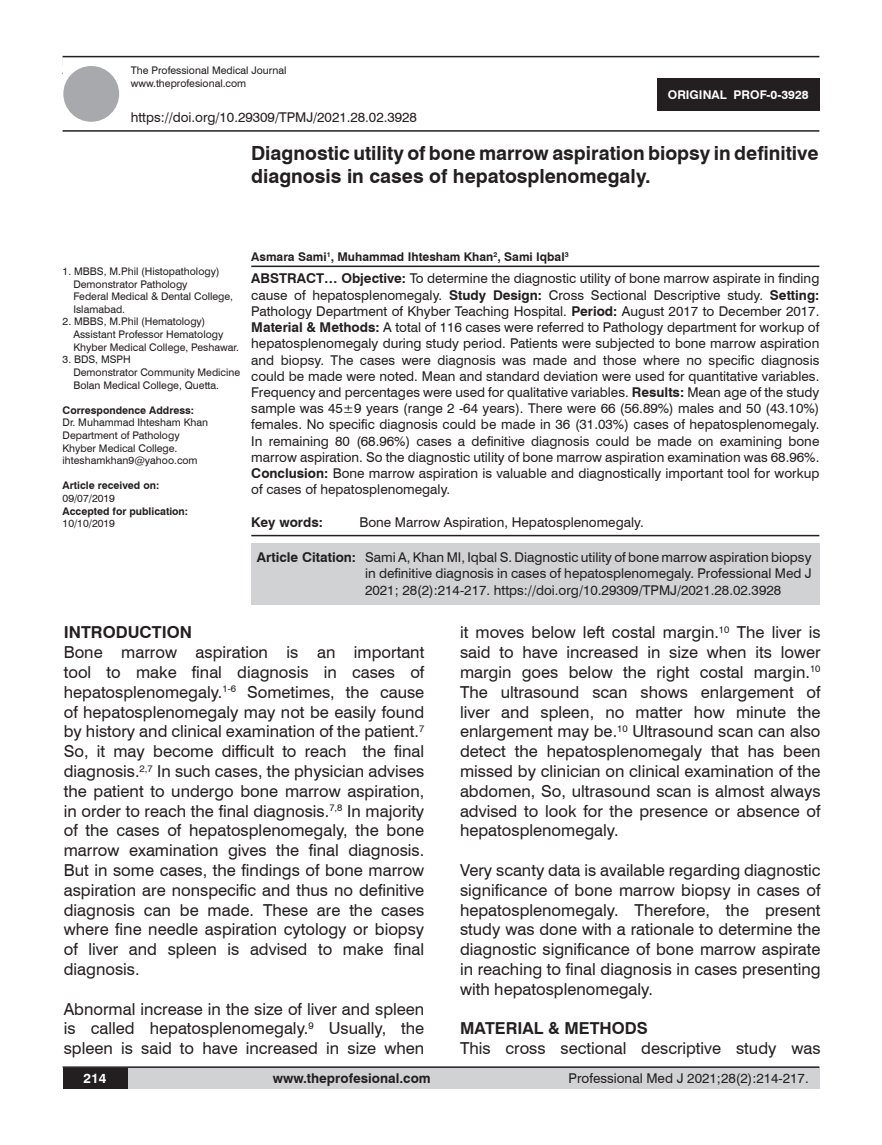
<style>
.page{position:relative;width:882px;height:1145px;background:#fff}
.page>*{position:absolute;margin:0;border:0;box-sizing:border-box;transform-origin:0 0}
.t1{font:700 19.5px/23.4px "Swiss 721 BT";color:#231f20}
.Default{font:16.5px/19.8px "Swiss 721 BT";color:#231f20;text-align:justify}
.t2{font:700 16.5px "Swiss 721 BT";color:#231f20}
.Default-2{font:13.5px/16.2px "Swiss 721 BT";color:#231f20;text-align:justify}
.t3{font:700 13.5px "Swiss 721 BT";color:#231f20}
.t4{font:700 13.5px "Swiss 721 BT";color:#fff}
.t5{font:700 12px "Swiss 721 BT";color:#231f20}
.t6{font:700 12px "Swiss 721 BT";color:#fff}
.No_Spacing{font:10.5px/12.6px "Swiss 721 BT";color:#231f20}
.No_Spacing-2{font:700 10.5px "Swiss 721 BT";color:#231f20}
.s1{font-weight:700}
</style>
<div class="page">
<div style="left:63px;top:1067px;width:756px;height:21px;background:#d1d2d4"></div>
<hr style="left:63px;top:1066px;width:756px;height:2px;background:#231f20">
<div style="left:63px;top:1068px;width:64px;height:20px;background:#231f20"></div>
<hr style="left:63px;top:56px;width:756px;height:1px;background:#231f20">
<hr style="left:63px;top:130px;width:756px;height:2px;background:#231f20">
<div style="left:63px;top:66px;width:56px;height:56px;background:#a8a9ad;border-radius:50%"></div>
<div style="left:657px;top:78px;width:162px;height:33px;background:#231f20"></div>
<hr style="left:251px;top:265px;width:568px;height:2px;background:#231f20">
<hr style="left:251px;top:535px;width:568px;height:1px;background:#231f20">
<div style="left:251px;top:543px;width:568px;height:62px;background:#d1d2d4"></div>
<p class="No_Spacing" style="left:131px;top:64px;width:157px">The Professional Medical Journal</p>
<p class="No_Spacing" style="left:131px;top:76px;width:117px">www.theprofesional.com</p>
<p class="Default-2" style="left:131px;top:108px;width:287px">https://doi.org/10.29309/TPMJ/2021.28.02.3928</p>
<p class="t6" style="left:667px;top:87px;width:142px">ORIGINAL PROF-0-3928</p>
<p class="t1" style="left:251px;top:141px;width:569px">Diagnostic utility of bone marrow aspiration biopsy in definitive diagnosis in cases of hepatosplenomegaly.</p>
<p class="No_Spacing" style="left:63px;top:265px;width:158px">1. MBBS, M.Phil (Histopathology)</p>
<p class="No_Spacing" style="left:73px;top:277px;width:116px">Demonstrator Pathology</p>
<p class="No_Spacing" style="left:73px;top:290px;width:161px">Federal Medical &amp; Dental College,<br>Islamabad.</p>
<p class="No_Spacing" style="left:63px;top:315px;width:144px">2. MBBS, M.Phil (Hematology)</p>
<p class="No_Spacing" style="left:73px;top:328px;width:151px">Assistant Professor Hematology</p>
<p class="No_Spacing" style="left:73px;top:340px;width:167px">Khyber Medical College, Peshawar.</p>
<p class="No_Spacing" style="left:63px;top:353px;width:70px">3. BDS, MSPH</p>
<p class="No_Spacing" style="left:73px;top:365px;width:168px">Demonstrator Community Medicine</p>
<p class="No_Spacing" style="left:73px;top:378px;width:147px">Bolan Medical College, Quetta.</p>
<p class="No_Spacing-2" style="left:63px;top:403px;width:133px">Correspondence Address:</p>
<p class="No_Spacing" style="left:63px;top:416px;width:147px">Dr. Muhammad Ihtesham Khan</p>
<p class="No_Spacing" style="left:63px;top:428px;width:118px">Department of Pathology</p>
<p class="No_Spacing" style="left:63px;top:441px;width:116px">Khyber Medical College.</p>
<p class="No_Spacing" style="left:63px;top:454px;width:136px">ihteshamkhan9@yahoo.com</p>
<p class="No_Spacing-2" style="left:63px;top:478px;width:98px">Article received on:</p>
<p class="No_Spacing" style="left:63px;top:491px;width:54px">09/07/2019</p>
<p class="No_Spacing-2" style="left:63px;top:503px;width:127px">Accepted for publication:</p>
<p class="No_Spacing" style="left:63px;top:517px;width:54px">10/10/2019</p>
<p class="t5" style="left:251px;top:248px;width:319px">Asmara Sami<sup>1</sup>, Muhammad Ihtesham Khan<sup>2</sup>, Sami Iqbal<sup>3</sup></p>
<p class="Default-2" style="left:251px;top:270px;width:569px"><span class="s1">ABSTRACT… Objective:</span> To determine the diagnostic utility of bone marrow aspirate in finding cause of hepatosplenomegaly. <span class="s1">Study Design:</span> Cross Sectional Descriptive study. <span class="s1">Setting:<br></span>Pathology Department of Khyber Teaching Hospital. <span class="s1">Period:</span> August 2017 to December 2017.<br><span class="s1">Material &amp; Methods:</span> A total of 116 cases were referred to Pathology department for workup of hepatosplenomegaly during study period. Patients were subjected to bone marrow aspiration and biopsy. The cases were diagnosis was made and those where no specific diagnosis could be made were noted. Mean and standard deviation were used for quantitative variables.<br>Frequency and percentages were used for qualitative variables. <span class="s1">Results:</span> Mean age of the study sample was 45±9 years (range 2 -64 years). There were 66 (56.89%) males and 50 (43.10%) females. No specific diagnosis could be made in 36 (31.03%) cases of hepatosplenomegaly.<br>In remaining 80 (68.96%) cases a definitive diagnosis could be made on examining bone marrow aspiration. So the diagnostic utility of bone marrow aspiration examination was 68.96%.<br><span class="s1">Conclusion:</span> Bone marrow aspiration is valuable and diagnostically important tool for workup of cases of hepatosplenomegaly.</p>
<p class="t3" style="left:251px;top:512px;width:73px">Key words:</p>
<p class="Default-2" style="left:359px;top:513px;width:286px">Bone Marrow Aspiration, Hepatosplenomegaly.</p>
<p class="Default-2" style="left:365px;top:549px;width:447px;text-indent:-108px"><span class="s1">Article Citation:</span> Sami A, Khan MI, Iqbal S. Diagnostic utility of bone marrow aspiration biopsy in definitive diagnosis in cases of hepatosplenomegaly. Professional Med J 2021; 28(2):214-217. https://doi.org/10.29309/TPMJ/2021.28.02.3928</p>
<p class="t2" style="left:64px;top:621px;width:130px">INTRODUCTION</p>
<p class="Default" style="left:64px;top:642px;width:362px">Bone marrow aspiration is an important tool to make final diagnosis in cases of hepatosplenomegaly.<sup>1-6</sup> Sometimes, the cause of hepatosplenomegaly may not be easily found by history and clinical examination of the patient.<sup>7<br></sup>So, it may become difficult to reach the final diagnosis.<sup>2,7</sup> In such cases, the physician advises the patient to undergo bone marrow aspiration, in order to reach the final diagnosis.<sup>7,8</sup> In majority of the cases of hepatosplenomegaly, the bone marrow examination gives the final diagnosis.<br>But in some cases, the findings of bone marrow aspiration are nonspecific and thus no definitive diagnosis can be made. These are the cases where fine needle aspiration cytology or biopsy of liver and spleen is advised to make final diagnosis.</p>
<p class="Default" style="left:64px;top:998px;width:362px">Abnormal increase in the size of liver and spleen is called hepatosplenomegaly.<sup>9</sup> Usually, the spleen is said to have increased in size when</p>
<p class="Default" style="left:460px;top:622px;width:362px">it moves below left costal margin.<sup>10</sup> The liver is said to have increased in size when its lower margin goes below the right costal margin.<sup>10<br></sup>The ultrasound scan shows enlargement of liver and spleen, no matter how minute the enlargement may be.<sup>10</sup> Ultrasound scan can also detect the hepatosplenomegaly that has been missed by clinician on clinical examination of the abdomen, So, ultrasound scan is almost always advised to look for the presence or absence of hepatosplenomegaly.</p>
<p class="Default" style="left:460px;top:859px;width:362px">Very scanty data is available regarding diagnostic significance of bone marrow biopsy in cases of hepatosplenomegaly. Therefore, the present study was done with a rationale to determine the diagnostic significance of bone marrow aspirate in reaching to final diagnosis in cases presenting with hepatosplenomegaly.</p>
<p class="t2" style="left:460px;top:1017px;width:189px">MATERIAL &amp; METHODS</p>
<p class="Default" style="left:460px;top:1038px;width:362px">This cross sectional descriptive study was</p>
<p class="t4" style="left:83px;top:1069px;width:24px">214</p>
<p class="t3" style="left:273px;top:1069px;width:159px">www.theprofesional.com</p>
<p class="Default-2" style="left:568px;top:1069px;width:241px">Professional Med J 2021;28(2):214-217.</p>
</div>
